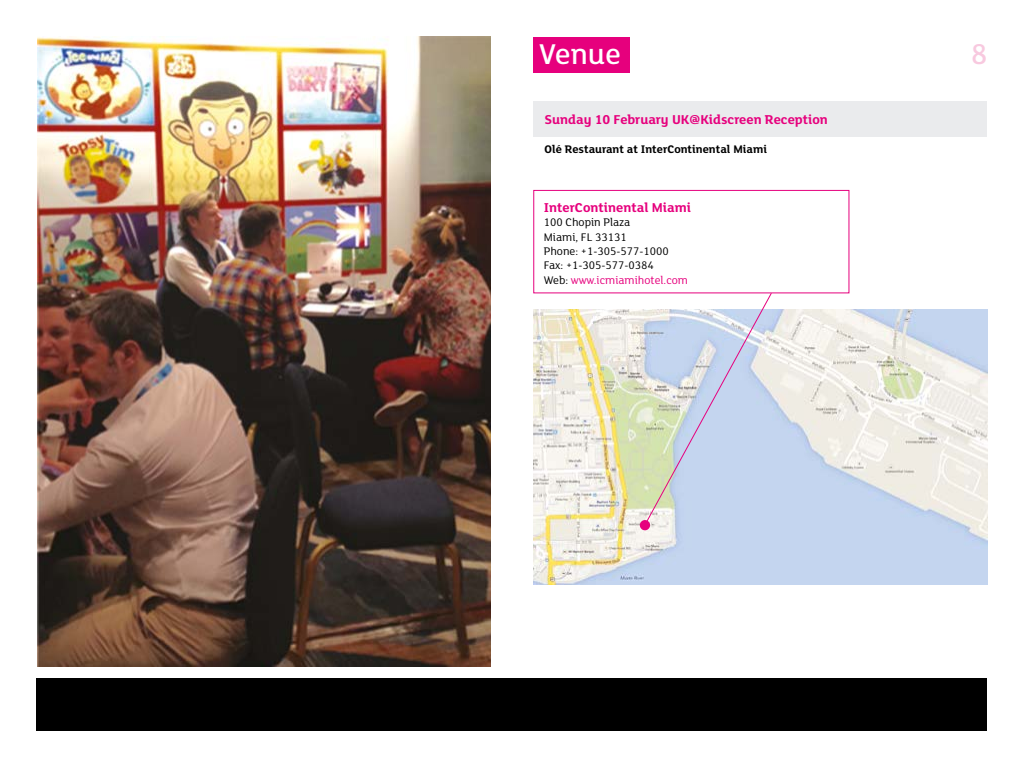
<style>
.page{position:relative;width:1024px;height:768px;background:#fff}
.page>*{position:absolute;margin:0;border:0;box-sizing:border-box;transform-origin:0 0}
.t1{font:500 31.1px "FS Lola";color:#fff}
.t2{font:500 31.1px "FS Lola";color:#f8c9df}
.t3{font:700 14px "FS Lola";color:#e6007d}
.t4{font:12px/14.4px "FS Lola";color:#000}
.t5{font:700 12px "FS Lola";color:#000}
.s1{color:#e6007d}
</style>
<div class="page">
<div style="left:37px;top:679px;width:950px;height:52px;background:#000"></div>
<div style="left:533px;top:101px;width:454px;height:36px;background:#eaebed"></div>
<img style="left:533px;top:310px;width:455px;height:274px">
<div style="left:533px;top:37px;width:97px;height:35px;background:#e6007d"></div>
<svg style="left:644px;top:293px;width:129px;height:233px;background:#ced8e5"></svg>
<div style="left:640px;top:520px;width:10px;height:10px;background:#e6007d;border-radius:50%"></div>
<div style="left:533px;top:190px;width:316px;height:103px;background:#fff;border:1px solid #e6007d"></div>
<img style="left:37px;top:37px;width:454px;height:629px">
<h1 class="t1" style="left:539px;top:34px;width:83px">Venue</h1>
<p class="t3" style="left:545px;top:110px;width:285px">Sunday 10 February UK@Kidscreen Reception</p>
<p class="t5" style="left:545px;top:141px;width:224px">Olé Restaurant at InterContinental Miami</p>
<p class="t3" style="left:544px;top:198px;width:149px">InterContinental Miami</p>
<p class="t4" style="left:544px;top:215px;width:146px">100 Chopin Plaza<br>Miami, FL 33131<br>Phone: +1-305-577-1000<br>Fax: +1-305-577-0384<br>Web: <span class="s1">www.icmiamihotel.com</span></p>
<h1 class="t2" style="left:971px;top:34px;width:18px">8</h1>
</div>
